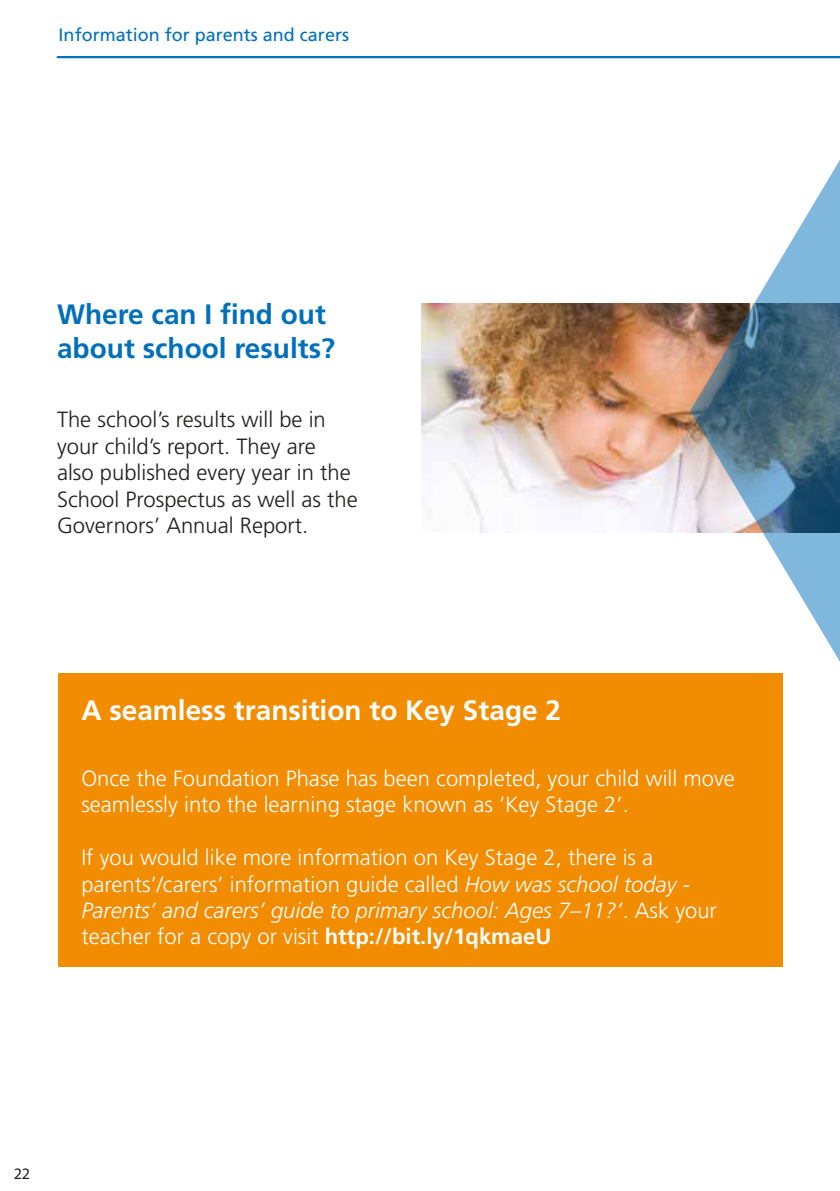
<style>
.page{position:relative;width:840px;height:1191px;background:#fff}
.page>*{position:absolute;margin:0;border:0;box-sizing:border-box;transform-origin:0 0}
.t1{font:700 28px/33.6px "Frutiger LT Std";color:#0070ba}
.t2{font:700 28px "Frutiger LT Std";color:#fff}
.t3{font:300 22px/26.4px "Frutiger LT Std";color:#fff}
.t4{font:300 22px/26.4px "Frutiger LT Std";color:#1d1d1b}
.t5{font:18px "Frutiger LT Std";color:#0070ba}
.t6{font:16px "Myriad Pro";color:#1d1d1b}
.s1{font-style:italic}
.s2{font-weight:700}
</style>
<div class="page">
<hr style="left:57px;top:56px;width:782px;height:2px;background:#0070ba">
<div style="left:59px;top:673px;width:723px;height:294px;background:#f28c00"></div>
<img style="left:421px;top:303px;width:268px;height:230px">
<svg style="left:689px;top:161px;width:150px;height:561px"></svg>
<p class="t5" style="left:59px;top:24px;width:292px">Information for parents and carers</p>
<p class="t1" style="left:57px;top:298px;width:279px">Where can I find out about school results?</p>
<p class="t4" style="left:57px;top:407px;width:302px">The school’s results will be in your child’s report. They are also published every year in the<br>School Prospectus as well as the<br>Governors’ Annual Report.</p>
<p class="t2" style="left:81px;top:693px;width:481px">A seamless transition to Key Stage 2</p>
<p class="t3" style="left:81px;top:765px;width:654px">Once the Foundation Phase has been completed, your child will move seamlessly into the learning stage known as ‘Key Stage 2’.</p>
<p class="t3" style="left:81px;top:844px;width:636px">If you would like more information on Key Stage 2, there is a parents’/carers’ information guide called <span class="s1">How was school today - Parents’ and carers’ guide to primary school: Ages 7–11?’</span>. Ask your teacher for a copy or visit <span class="s2">http://bit.ly/1qkmaeU</span></p>
<p class="t6" style="left:14px;top:1163px;width:18px">22</p>
</div>
